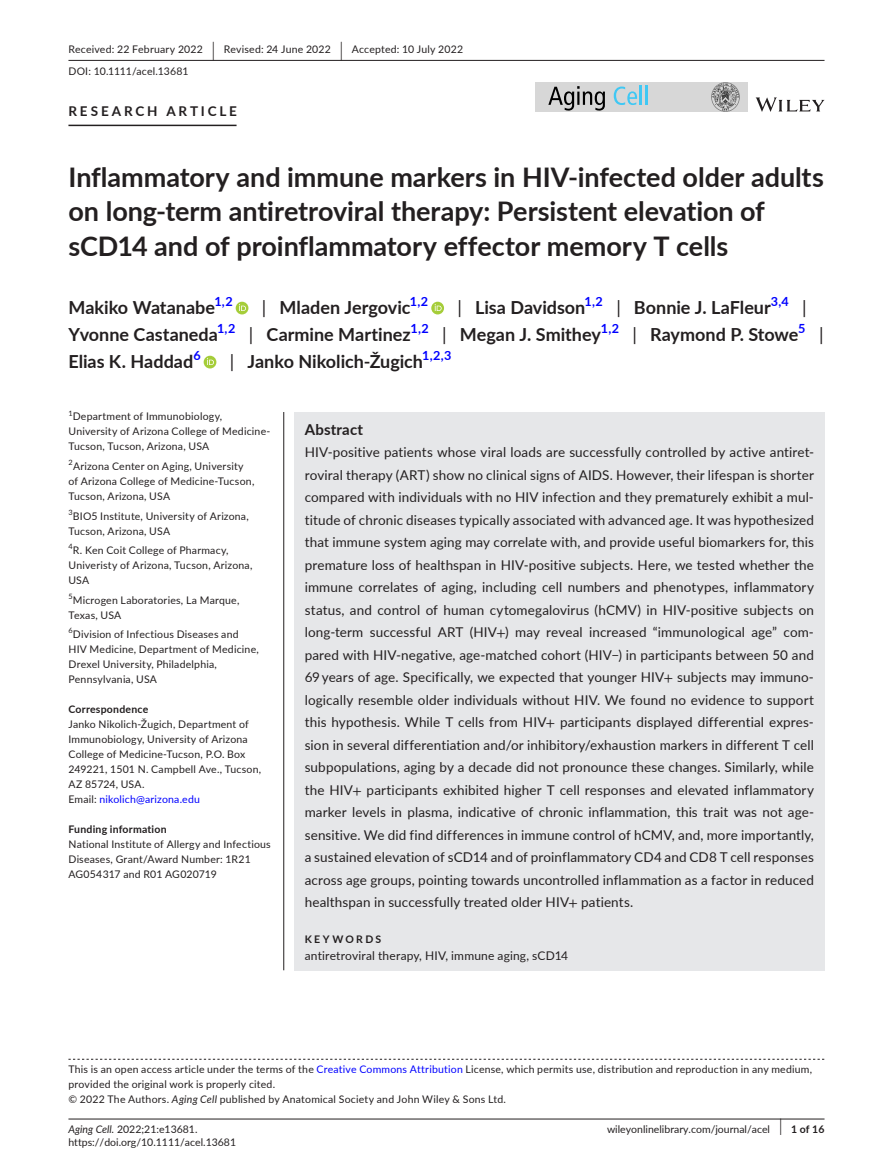
<style>
.page{position:relative;width:893px;height:1174px;background:#fff}
.page>*{position:absolute;margin:0;border:0;box-sizing:border-box;transform-origin:0 0}
.t1{font:700 27px/34.5px "Lato";color:#231f20}
.t2{font:700 18px "Lato";color:#231f20}
.t3{font:18px "Lato";color:#231f20}
.t4{font:700 15px "Lato";letter-spacing:.015em;color:#231f20}
.t5{font:13.5px/22.5px "Lato";letter-spacing:.01em;color:#231f20;text-align:justify}
.t6{font:700 13.5px "Lato";letter-spacing:.21em;color:#231f20}
.t7{font:700 12.6px "Lato";color:#00f}
.t8{font:12px "Lato";letter-spacing:.015em;color:#231f20}
.t9{font:10.5px/15px "Lato";letter-spacing:.02em;color:#231f20}
.t10{font:10.5px "Lato";color:#231f20}
.t11{font:700 10.5px "Lato";letter-spacing:.02em;color:#231f20}
.t12{font:700 10.5px "Lato";letter-spacing:.22em;color:#231f20}
.s1{font-size:19.65px}
.s2{font-weight:400}
.s3{color:#00f}
.s4{font-family:"STIX"}
.s5{font-style:italic}
.s6{font-weight:400;font-size:17.4px}
</style>
<div class="page">
<hr style="left:68px;top:1118px;width:756px;height:1px;background:#231f20">
<svg style="left:756px;top:97px;width:68px;height:15px"></svg>
<div style="left:536px;top:82px;width:212px;height:30px;background:#d7d7d7"></div>
<svg style="left:548px;top:86px;width:57px;height:25px"></svg>
<svg style="left:614px;top:87px;width:23px;height:18px"></svg>
<hr style="left:640px;top:85px;width:2px;height:20px;background:#40c8f4">
<hr style="left:645px;top:85px;width:3px;height:20px;background:#40c8f4">
<img style="left:711px;top:83px;width:29px;height:28px">
<hr style="left:68px;top:60px;width:756px;height:1px;background:#231f20">
<hr style="left:68px;top:125px;width:169px;height:1px;background:#231f20">
<div style="left:236px;top:302px;width:12px;height:12px;background:#a5cd39;border-radius:50%"></div>
<svg style="left:239px;top:304px;width:7px;height:7px"></svg>
<svg style="left:431px;top:302px;width:13px;height:12px"></svg>
<svg style="left:435px;top:304px;width:7px;height:7px"></svg>
<div style="left:204px;top:356px;width:12px;height:12px;background:#a5cd39;border-radius:50%"></div>
<svg style="left:207px;top:358px;width:7px;height:7px"></svg>
<svg style="left:68px;top:1058px;width:756px;height:1px"></svg>
<div style="left:294px;top:412px;width:530px;height:558px;background:#e6e7e9"></div>
<hr style="left:283px;top:412px;width:1px;height:558px;background:#231f20">
<p class="t9" style="left:68px;top:38px;width:396px;line-height:21.8px">Received: 22 February 2022 <span class="s1">|</span> Revised: 24 June 2022 <span class="s1">|</span> Accepted: 10 July 2022<br>DOI: 10.1111/acel.13681</p>
<p class="t6" style="left:68px;top:101px;width:170px">RESEARCH ARTICLE</p>
<h1 class="t1" style="left:68px;top:159px;width:757px">Inflammatory and immune markers in HIV-infected older adults on long-term antiretroviral therapy: Persistent elevation of sCD14 and of proinflammatory effector memory T cells</h1>
<h2 class="t2" style="left:68px;top:295px;width:148px">Makiko Watanabe</h2>
<p class="t7" style="left:214px;top:292px;width:20px">1,2</p>
<h2 class="t2" style="left:262px;top:295px;width:150px"><span class="s2">|</span> Mladen Jergovic</h2>
<p class="t7" style="left:410px;top:292px;width:20px">1,2</p>
<h2 class="t2" style="left:458px;top:295px;width:129px"><span class="s2">|</span> Lisa Davidson</h2>
<p class="t7" style="left:584px;top:292px;width:20px">1,2</p>
<h2 class="t2" style="left:616px;top:295px;width:156px"><span class="s2">|</span> Bonnie J. LaFleur</h2>
<p class="t7" style="left:771px;top:292px;width:19px">3,4</p>
<h2 class="t3" style="left:802px;top:295px;width:6px">|</h2>
<h2 class="t2" style="left:68px;top:322px;width:151px">Yvonne Castaneda</h2>
<p class="t7" style="left:217px;top:319px;width:20px">1,2</p>
<h2 class="t2" style="left:249px;top:322px;width:163px"><span class="s2">|</span> Carmine Martinez</h2>
<p class="t7" style="left:410px;top:319px;width:20px">1,2</p>
<h2 class="t2" style="left:442px;top:322px;width:160px"><span class="s2">|</span> Megan J. Smithey</h2>
<p class="t7" style="left:601px;top:319px;width:20px">1,2</p>
<h2 class="t2" style="left:633px;top:322px;width:167px"><span class="s2">|</span> Raymond P. Stowe</h2>
<p class="t7" style="left:798px;top:319px;width:9px">5</p>
<h2 class="t3" style="left:819px;top:322px;width:6px">|</h2>
<h2 class="t2" style="left:68px;top:349px;width:126px">Elias K. Haddad</h2>
<p class="t7" style="left:193px;top:346px;width:9px">6</p>
<h2 class="t2" style="left:230px;top:349px;width:195px"><span class="s2">|</span> Janko Nikolich-Žugich</h2>
<p class="t7" style="left:422px;top:346px;width:31px">1,2,3</p>
<p class="t9" style="left:68px;top:409px;width:203px"><sup>1</sup>Department of Immunobiology,<br>University of Arizona College of Medicine-<br>Tucson, Tucson, Arizona, USA</p>
<p class="t9" style="left:68px;top:458px;width:187px"><sup>2</sup>Arizona Center on Aging, University of Arizona College of Medicine-Tucson,<br>Tucson, Arizona, USA</p>
<p class="t9" style="left:68px;top:508px;width:182px"><sup>3</sup>BIO5 Institute, University of Arizona,<br>Tucson, Arizona, USA</p>
<p class="t9" style="left:68px;top:542px;width:185px"><sup>4</sup>R. Ken Coit College of Pharmacy,<br>Univeristy of Arizona, Tucson, Arizona,<br>USA</p>
<p class="t9" style="left:68px;top:592px;width:172px"><sup>5</sup>Microgen Laboratories, La Marque,<br>Texas, USA</p>
<p class="t9" style="left:68px;top:626px;width:192px"><sup>6</sup>Division of Infectious Diseases and<br>HIV Medicine, Department of Medicine,<br>Drexel University, Philadelphia,<br>Pennsylvania, USA</p>
<p class="t11" style="left:68px;top:701px;width:81px">Correspondence</p>
<p class="t9" style="left:68px;top:716px;width:194px">Janko Nikolich-Žugich, Department of Immunobiology, University of Arizona College of Medicine-Tucson, P.O. Box 249221, 1501 N. Campbell Ave., Tucson, AZ 85724, USA.<br>Email: <span class="s3">nikolich@arizona.edu</span></p>
<p class="t11" style="left:68px;top:821px;width:100px">Funding information</p>
<p class="t9" style="left:68px;top:836px;width:204px">National Institute of Allergy and Infectious<br>Diseases, Grant/Award Number: 1R21<br>AG054317 and R01 AG020719</p>
<p class="t4" style="left:305px;top:418px;width:60px">Abstract</p>
<p class="t5" style="left:305px;top:440px;width:511px">HIV-positive patients whose viral loads are successfully controlled by active antiret&shy;roviral therapy (ART) show no clinical signs of AIDS. However, their lifespan is shorter compared with individuals with no HIV infection and they prematurely exhibit a mul&shy;titude of chronic diseases typically associated with advanced age. It was hypothesized that immune system aging may correlate with, and provide useful biomarkers for, this premature loss of healthspan in HIV-positive subjects. Here, we tested whether the immune correlates of aging, including cell numbers and phenotypes, inflammatory status, and control of human cytomegalovirus (hCMV) in HIV-positive subjects on long-term successful ART (HIV<span class="s4">+</span>) may reveal increased “immunological age” com&shy;pared with HIV-negative, age-matched cohort (HIV−) in participants between 50 and 69 years of age. Specifically, we expected that younger HIV<span class="s4">+</span> subjects may immuno&shy;logically resemble older individuals without HIV. We found no evidence to support this hypothesis. While T cells from HIV<span class="s4">+</span> participants displayed differential expres&shy;sion in several differentiation and/or inhibitory/exhaustion markers in different T cell subpopulations, aging by a decade did not pronounce these changes. Similarly, while the HIV<span class="s4">+</span> participants exhibited higher T cell responses and elevated inflammatory marker levels in plasma, indicative of chronic inflammation, this trait was not age&shy;sensitive. We did find differences in immune control of hCMV, and, more importantly, a sustained elevation of sCD14 and of proinflammatory CD4 and CD8 T cell responses across age groups, pointing towards uncontrolled inflammation as a factor in reduced healthspan in successfully treated older HIV<span class="s4">+</span> patients.</p>
<p class="t12" style="left:305px;top:931px;width:78px">KEYWORDS</p>
<p class="t8" style="left:305px;top:946px;width:265px">antiretroviral therapy, HIV, immune aging, sCD14</p>
<p class="t9" style="left:68px;top:1061px;width:745px">This is an open access article under the terms of the <span class="s3">Creative Commons Attribution</span> License, which permits use, distribution and reproduction in any medium, provided the original work is properly cited.<br>© 2022 The Authors. <span class="s5">Aging Cell</span> published by Anatomical Society and John Wiley &amp; Sons Ltd.</p>
<p class="t10" style="left:68px;top:1121px;width:131px"><span class="s5">Aging Cell.</span> 2022;21:e13681.</p>
<p class="t11" style="left:779px;top:1121px;width:46px"><span class="s6">|</span> 1 of 16</p>
<p class="t10" style="left:68px;top:1135px;width:169px">https://doi.org/10.1111/acel.13681</p>
<p class="t10" style="left:607px;top:1121px;width:165px">wileyonlinelibrary.com/journal/acel</p>
</div>
